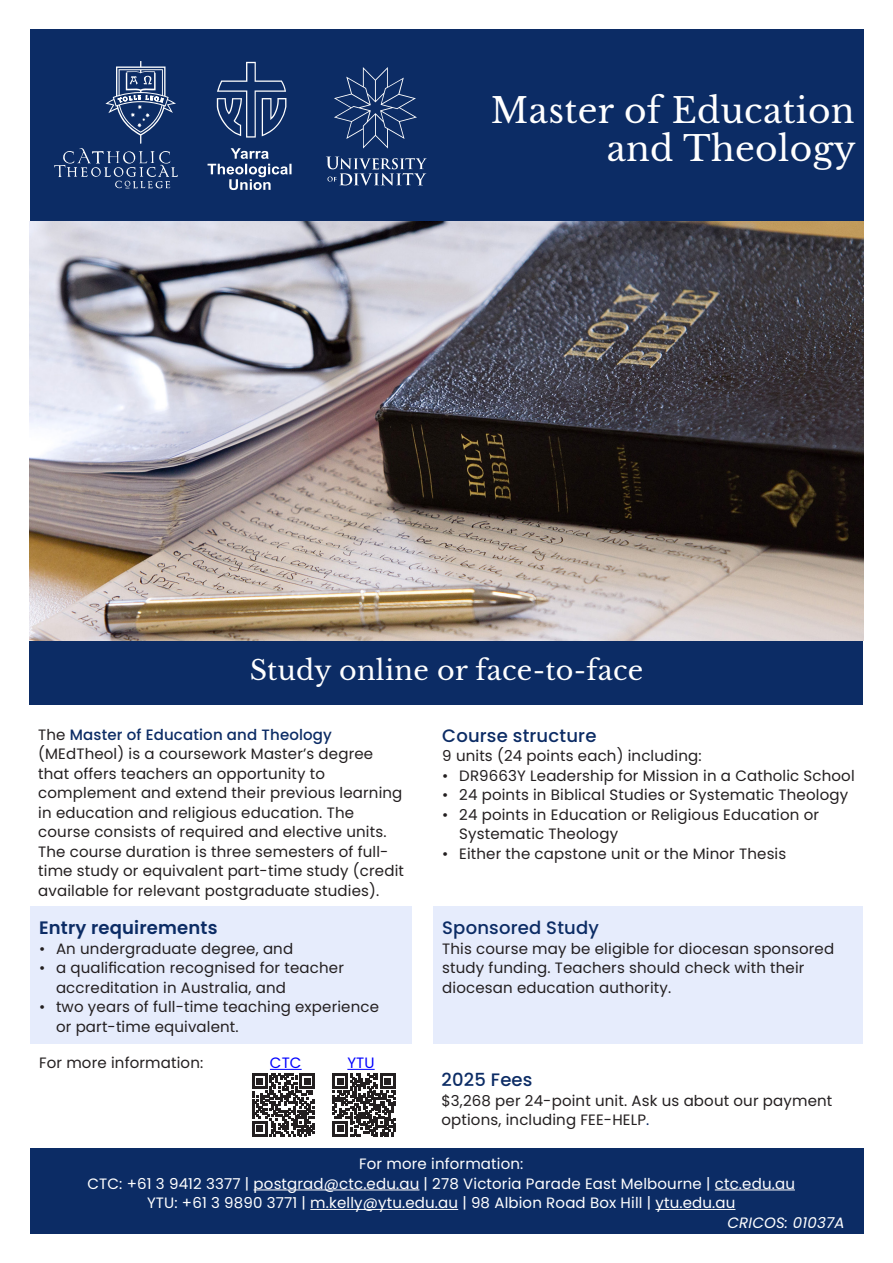
<style>
.page{position:relative;width:893px;height:1263px;background:#fff}
.page>*{position:absolute;margin:0;border:0;box-sizing:border-box;transform-origin:0 0}
.t1{font:34.5px "Libre Baskerville";letter-spacing:.01em;color:#fff}
.t2{font:27px "Libre Baskerville";letter-spacing:.01em;color:#fff}
.Course_title{font:500 18px "Poppins";letter-spacing:.01em;color:#0c2c65}
.Course_title-2{font:600 18px "Poppins";letter-spacing:.01em;color:#0c2c65}
.Bullet{font:15px/19.5px "Poppins";letter-spacing:.01em;color:#231f20}
.t3{font:15px/19.5px "Poppins";letter-spacing:.01em;color:#fff;text-align:center}
.t4{font:italic 15px "Poppins";letter-spacing:.01em;color:#fff}
.t5{font:15px "Poppins";letter-spacing:.01em;color:#00f}
.s1{font-weight:500;color:#0c2c65}
.s2{color:#0c2c65}
</style>
<div class="page">
<div style="left:30px;top:30px;width:833px;height:191px;background:#0c2c65"></div>
<div style="left:31px;top:907px;width:381px;height:137px;background:#e6ecfc"></div>
<div style="left:30px;top:628px;width:833px;height:77px;background:#0c2c65"></div>
<svg style="left:217px;top:62px;width:69px;height:76px"></svg>
<svg style="left:208px;top:148px;width:83px;height:42px"></svg>
<svg style="left:334px;top:67px;width:83px;height:82px"></svg>
<svg style="left:327px;top:157px;width:100px;height:29px"></svg>
<svg style="left:54px;top:61px;width:124px;height:128px"></svg>
<div style="left:434px;top:907px;width:429px;height:137px;background:#e6ecfc"></div>
<img style="left:30px;top:221px;width:833px;height:419px">
<hr style="left:270px;top:1069px;width:32px;height:1px;background:#00f">
<svg style="left:252px;top:1073px;width:63px;height:63px"></svg>
<svg style="left:333px;top:1069px;width:62px;height:67px"></svg>
<div style="left:31px;top:1148px;width:833px;height:85px;background:#0c2c65"></div>
<hr style="left:254px;top:1189px;width:165px;height:1px;background:#fff">
<hr style="left:715px;top:1189px;width:80px;height:1px;background:#fff">
<hr style="left:310px;top:1209px;width:148px;height:1px;background:#fff">
<hr style="left:655px;top:1209px;width:80px;height:1px;background:#fff">
<p class="t1" style="left:491px;top:90px;width:365px">Master of Education</p>
<p class="t1" style="left:607px;top:127px;width:251px">and Theology</p>
<p class="t2" style="left:250px;top:653px;width:395px">Study online or face-to-face</p>
<p class="Bullet" style="left:38px;top:725px;width:367px">The <span class="s1">Master of Education and Theology </span>(MEdTheol) is a coursework Master’s degree that offers teachers an opportunity to complement and extend their previous learning in education and religious education. The course consists of required and elective units.<br>The course duration is three semesters of full&shy;time study or equivalent part-time study (credit available for relevant postgraduate studies).</p>
<p class="Course_title-2" style="left:39px;top:917px;width:180px">Entry requirements</p>
<p class="Bullet" style="left:39px;top:939px;width:256px">• An undergraduate degree, and</p>
<p class="Bullet" style="left:56px;top:958px;width:289px;text-indent:-17px">• a qualification recognised for teacher accreditation in Australia, and</p>
<p class="Bullet" style="left:56px;top:997px;width:325px;text-indent:-17px">• two years of full-time teaching experience or part-time equivalent.</p>
<p class="Bullet" style="left:39px;top:1053px;width:166px">For more information:</p>
<p class="t5" style="left:270px;top:1054px;width:33px">CTC</p>
<p class="t5" style="left:347px;top:1054px;width:29px">YTU</p>
<p class="Course_title" style="left:442px;top:725px;width:156px">Course structure</p>
<p class="Bullet" style="left:442px;top:746px;width:261px">9 units (24 points each) including:</p>
<p class="Bullet" style="left:442px;top:766px;width:414px">• DR9663Y Leadership for Mission in a Catholic School</p>
<p class="Bullet" style="left:442px;top:785px;width:407px">• 24 points in Biblical Studies or Systematic Theology</p>
<p class="Bullet" style="left:459px;top:805px;width:361px;text-indent:-17px">• 24 points in Education or Religious Education or<br>Systematic Theology</p>
<p class="Bullet" style="left:442px;top:844px;width:346px">• Either the capstone unit or the Minor Thesis</p>
<p class="Course_title" style="left:442px;top:917px;width:158px">Sponsored Study</p>
<p class="Bullet" style="left:442px;top:939px;width:393px">This course may be eligible for diocesan sponsored study funding. Teachers should check with their diocesan education authority.</p>
<p class="Course_title" style="left:441px;top:1069px;width:93px">2025 Fees</p>
<p class="Bullet" style="left:441px;top:1091px;width:392px">$3,268 per 24-point unit. Ask us about our payment options, including FEE-HELP<span class="s2">.</span></p>
<p class="t3" style="left:359px;top:1154px;width:166px">For more information:</p>
<p class="t3" style="left:88px;top:1174px;width:709px">CTC: +61 3 9412 3377 | postgrad@ctc.edu.au | 278 Victoria Parade East Melbourne | ctc.edu.au<br>YTU: +61 3 9890 3771 | m.kelly@ytu.edu.au | 98 Albion Road Box Hill | ytu.edu.au</p>
<p class="t4" style="left:728px;top:1214px;width:118px">CRICOS: 01037A</p>
</div>
